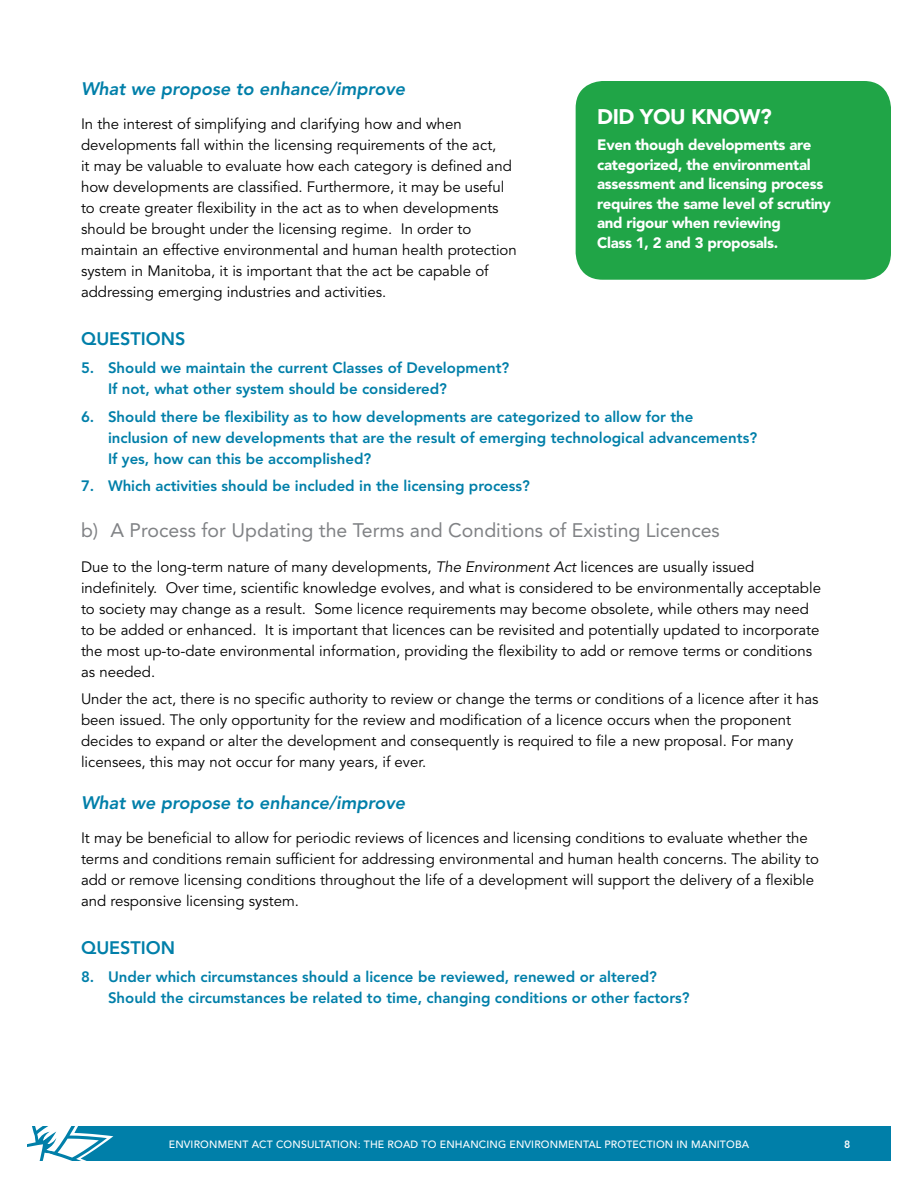
<style>
.page{position:relative;width:918px;height:1188px;background:#fff}
.page>*{position:absolute;margin:0;border:0;box-sizing:border-box;transform-origin:0 0}
.t1{font:900 21px "Avenir LT Std";color:#fff}
.t2{font:19.5px "Avenir LT Std";color:#808285}
.t3{font:italic 800 18px "Avenir LT Std";color:#007fa9}
.t4{font:800 18px "Avenir LT Std";color:#007fa9}
.t5{font:15px/21px "Avenir LT Std";color:#000}
.t6{font:800 15px/21px "Avenir LT Std";color:#007fa9}
.t7{font:900 15px/19.5px "Avenir LT Std";letter-spacing:-.02em;color:#fff}
.t8{font:500 10.5px "Avenir LT Std";letter-spacing:.015em;color:#fff}
.t9{font:800 10.5px "Avenir LT Std";color:#fff}
.s1{font-style:italic}
</style>
<div class="page">
<div style="left:27px;top:1127px;width:864px;height:34px;background:#007fa9"></div>
<svg style="left:27px;top:1126px;width:86px;height:35px"></svg>
<div style="left:576px;top:81px;width:315px;height:199px;background:#20a547;border-radius:27px"></div>
<p class="t3" style="left:81px;top:78px;width:326px">What we propose to enhance/improve</p>
<p class="t5" style="left:81px;top:114px;width:437px">In the interest of simplifying and clarifying how and when developments fall within the licensing requirements of the act,<br>it may be valuable to evaluate how each category is defined and how developments are classified. Furthermore, it may be useful to create greater flexibility in the act as to when developments should be brought under the licensing regime. In order to maintain an effective environmental and human health protection system in Manitoba, it is important that the act be capable of addressing emerging industries and activities.</p>
<p class="t4" style="left:81px;top:328px;width:28px">Questions</p>
<p class="t6" style="left:108px;top:357px;width:403px;text-indent:-27px">5. Should we maintain the current Classes of Development?<br>If not, what other system should be considered?</p>
<p class="t6" style="left:108px;top:406px;width:651px;text-indent:-27px">6. Should there be flexibility as to how developments are categorized to allow for the inclusion of new developments that are the result of emerging technological advancements?<br>If yes, how can this be accomplished?</p>
<p class="t6" style="left:81px;top:476px;width:451px">7. Which activities should be included in the licensing process?</p>
<h2 class="t2" style="left:81px;top:519px;width:640px">b) A Process for Updating the Terms and Conditions of Existing Licences</h2>
<p class="t5" style="left:81px;top:556px;width:742px">Due to the long-term nature of many developments, <span class="s1">The Environment Act</span> licences are usually issued indefinitely. Over time, scientific knowledge evolves, and what is considered to be environmentally acceptable to society may change as a result. Some licence requirements may become obsolete, while others may need to be added or enhanced. It is important that licences can be revisited and potentially updated to incorporate the most up-to-date environmental information, providing the flexibility to add or remove terms or conditions as needed.</p>
<p class="t5" style="left:81px;top:689px;width:739px">Under the act, there is no specific authority to review or change the terms or conditions of a licence after it has been issued. The only opportunity for the review and modification of a licence occurs when the proponent decides to expand or alter the development and consequently is required to file a new proposal. For many licensees, this may not occur for many years, if ever.</p>
<p class="t3" style="left:81px;top:792px;width:326px">What we propose to enhance/improve</p>
<p class="t5" style="left:81px;top:828px;width:740px">It may be beneficial to allow for periodic reviews of licences and licensing conditions to evaluate whether the terms and conditions remain sufficient for addressing environmental and human health concerns. The ability to add or remove licensing conditions throughout the life of a development will support the delivery of a flexible and responsive licensing system.</p>
<p class="t4" style="left:81px;top:937px;width:28px">Question</p>
<p class="t6" style="left:108px;top:966px;width:583px;text-indent:-27px">8. Under which circumstances should a licence be reviewed, renewed or altered?<br>Should the circumstances be related to time, changing conditions or other factors?</p>
<h1 class="t1" style="left:597px;top:104px;width:176px">DID YOU KNOW?</h1>
<p class="t7" style="left:597px;top:135px;width:235px">Even though developments are categorized, the environmental assessment and licensing process requires the same level of scrutiny and rigour when reviewing<br>Class 1, 2 and 3 proposals.</p>
<p class="t8" style="left:169px;top:1139px;width:582px">ENVIRONMENT ACT CONSULTATION: THE ROAD TO ENHANCING ENVIRONMENTAL PROTECTION IN MANITOBA</p>
<p class="t9" style="left:844px;top:1138px;width:8px">8</p>
</div>
